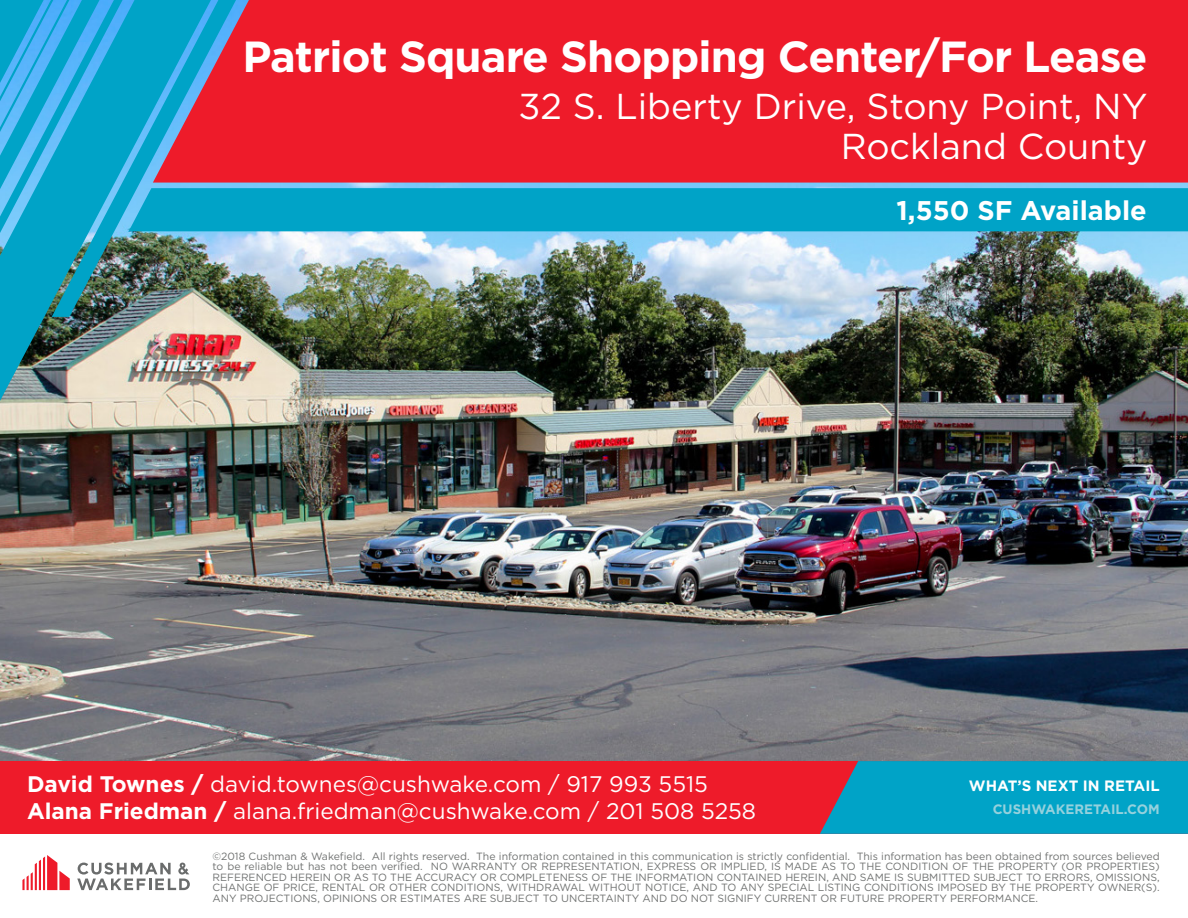
<style>
.page{position:relative;width:1188px;height:918px;background:#fff}
.page>*{position:absolute;margin:0;border:0;box-sizing:border-box;transform-origin:0 0}
.t1{font:700 43.5px "Gotham";letter-spacing:-.02em;color:#fff}
.t2{font:36px/40.5px "Gotham";color:#fff;text-align:right}
.t3{font:700 27px "Gotham";color:#fff}
.t4{font:22.5px/27px "Gotham";color:#fff}
.t5{font:700 15px "Gotham";color:#fff}
.t6{font:700 13.65px "Gotham";color:#95d1dd}
.t7{font:10.5px/10.5px "Gotham";color:#707271;text-align:justify}
.s1{font-weight:700}
</style>
<div class="page">
<img style="left:0;top:183px;width:1188px;height:578px">
<div style="left:243px;top:188px;width:945px;height:43px;background:#00a3c7"></div>
<div style="left:0;top:761px;width:1188px;height:73px;background:#ee1b2a"></div>
<svg style="left:820px;top:761px;width:368px;height:73px"></svg>
<svg style="left:22px;top:855px;width:48px;height:35px"></svg>
<svg style="left:77px;top:863px;width:113px;height:27px"></svg>
<div style="left:243px;top:0;width:945px;height:183px;background:#ee1b2a"></div>
<img style="left:0;top:261px;width:218px;height:169px">
<img style="left:52px;top:0;width:191px;height:317px">
<svg style="left:0;top:0;width:130px;height:261px"></svg>
<h1 class="t1" style="left:243px;top:32px;width:906px">Patriot Square Shopping Center/For Lease</h1>
<h2 class="t2" style="left:518px;top:85px;width:631px">32 S. Liberty Drive, Stony Point, NY<br>Rockland County</h2>
<h3 class="t3" style="left:897px;top:194px;width:252px">1,550 SF Available</h3>
<h3 class="t4" style="left:27px;top:770px;width:731px"><span class="s1">David Townes /</span> david.townes@cushwake.com / 917 993 5515<br><span class="s1">Alana Friedman /</span> alana.friedman@cushwake.com / 201 508 5258</h3>
<h3 class="t5" style="left:969px;top:777px;width:192px">WHAT’S NEXT IN RETAIL</h3>
<h3 class="t6" style="left:993px;top:802px;width:168px">CUSHWAKERETAIL.COM</h3>
<p class="t7" style="left:213px;top:851px;width:949px">©2018 Cushman &amp; Wakefield. All rights reserved. The information contained in this communication is strictly confidential. This information has been obtained from sources believed to be reliable but has not been verified. NO WARRANTY OR REPRESENTATION, EXPRESS OR IMPLIED, IS MADE AS TO THE CONDITION OF THE PROPERTY (OR PROPERTIES)<br>REFERENCED HEREIN OR AS TO THE ACCURACY OR COMPLETENESS OF THE INFORMATION CONTAINED HEREIN, AND SAME IS SUBMITTED SUBJECT TO ERRORS, OMISSIONS, CHANGE OF PRICE, RENTAL OR OTHER CONDITIONS, WITHDRAWAL WITHOUT NOTICE, AND TO ANY SPECIAL LISTING CONDITIONS IMPOSED BY THE PROPERTY OWNER(S).<br>ANY PROJECTIONS, OPINIONS OR ESTIMATES ARE SUBJECT TO UNCERTAINTY AND DO NOT SIGNIFY CURRENT OR FUTURE PROPERTY PERFORMANCE.</p>
</div>
